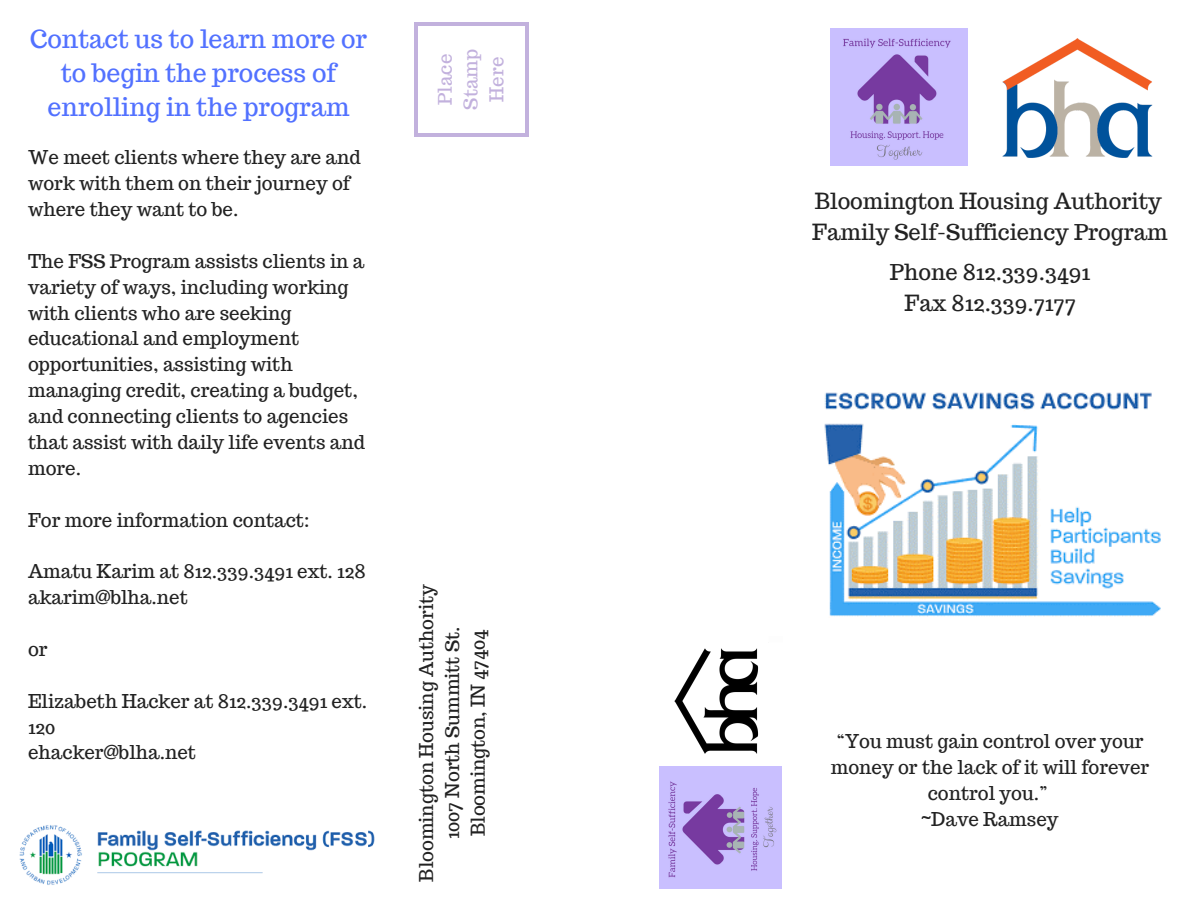
<style>
.page{position:relative;width:1188px;height:918px;background:#fff}
.page>*{position:absolute;margin:0;border:0;box-sizing:border-box;transform-origin:0 0}
.t1{font:24.9px/33.8px "Trocchi";color:#5271ff;text-align:center}
.t2{font:21.75px/30.3px "Trocchi";color:#222}
.t3{font:18.75px/25.8px "Trocchi";color:#222}
.t4{font:18.75px/25.8px "Trocchi";color:#c2b1dd;text-align:center}
</style>
<div class="page">
<img style="left:824px;top:392px;width:337px;height:225px">
<img style="left:674px;top:648px;width:85px;height:106px">
<svg style="left:525px;top:134px;width:4px;height:3px"></svg>
<hr style="left:414px;top:26px;width:4px;height:108px;background:#c2b1dd">
<hr style="left:525px;top:26px;width:4px;height:108px;background:#c2b1dd">
<hr style="left:417px;top:134px;width:108px;height:3px;background:#c2b1dd">
<svg style="left:525px;top:23px;width:4px;height:3px"></svg>
<hr style="left:417px;top:23px;width:108px;height:3px;background:#c2b1dd">
<img style="left:19px;top:825px;width:356px;height:60px">
<img style="left:830px;top:28px;width:138px;height:137px">
<img style="left:659px;top:766px;width:123px;height:123px">
<img style="left:1002px;top:38px;width:151px;height:120px">
<h1 class="t1" style="left:30px;top:22px;width:339px">Contact us to learn more or to begin the process of enrolling in the program</h1>
<p class="t3" style="left:28px;top:144px;width:334px">We meet clients where they are and work with them on their journey of where they want to be.</p>
<p class="t3" style="left:28px;top:248px;width:338px">The FSS Program assists clients in a variety of ways, including working with clients who are seeking educational and employment opportunities, assisting with managing credit, creating a budget, and connecting clients to agencies that assist with daily life events and more.</p>
<p class="t3" style="left:28px;top:507px;width:283px">For more information contact:</p>
<p class="t3" style="left:28px;top:558px;width:339px">Amatu Karim at 812.339.3491 ext. 128 akarim@blha.net</p>
<p class="t3" style="left:28px;top:636px;width:21px">or</p>
<p class="t3" style="left:28px;top:688px;width:341px">Elizabeth Hacker at 812.339.3491 ext.<br>120<br>ehacker@blha.net</p>
<p class="t4" style="left:432px;top:110px;width:63px;rotate:-90deg">Place<br>Stamp<br>Here</p>
<p class="t3" style="left:413px;top:882px;width:299px;text-align:center;rotate:-90deg">Bloomington Housing Authority<br>1007 North Summitt St.<br>Bloomington, IN 47404</p>
<p class="t2" style="left:812px;top:186px;width:357px">Bloomington Housing Authority<br>Family Self-Sufficiency Program</p>
<p class="t2" style="left:890px;top:257px;width:202px;text-align:center">Phone 812.339.3491<br>Fax 812.339.7177</p>
<p class="t3" style="left:831px;top:728px;width:320px;text-align:center">“You must gain control over your money or the lack of it will forever control you.”<br>~Dave Ramsey</p>
</div>
